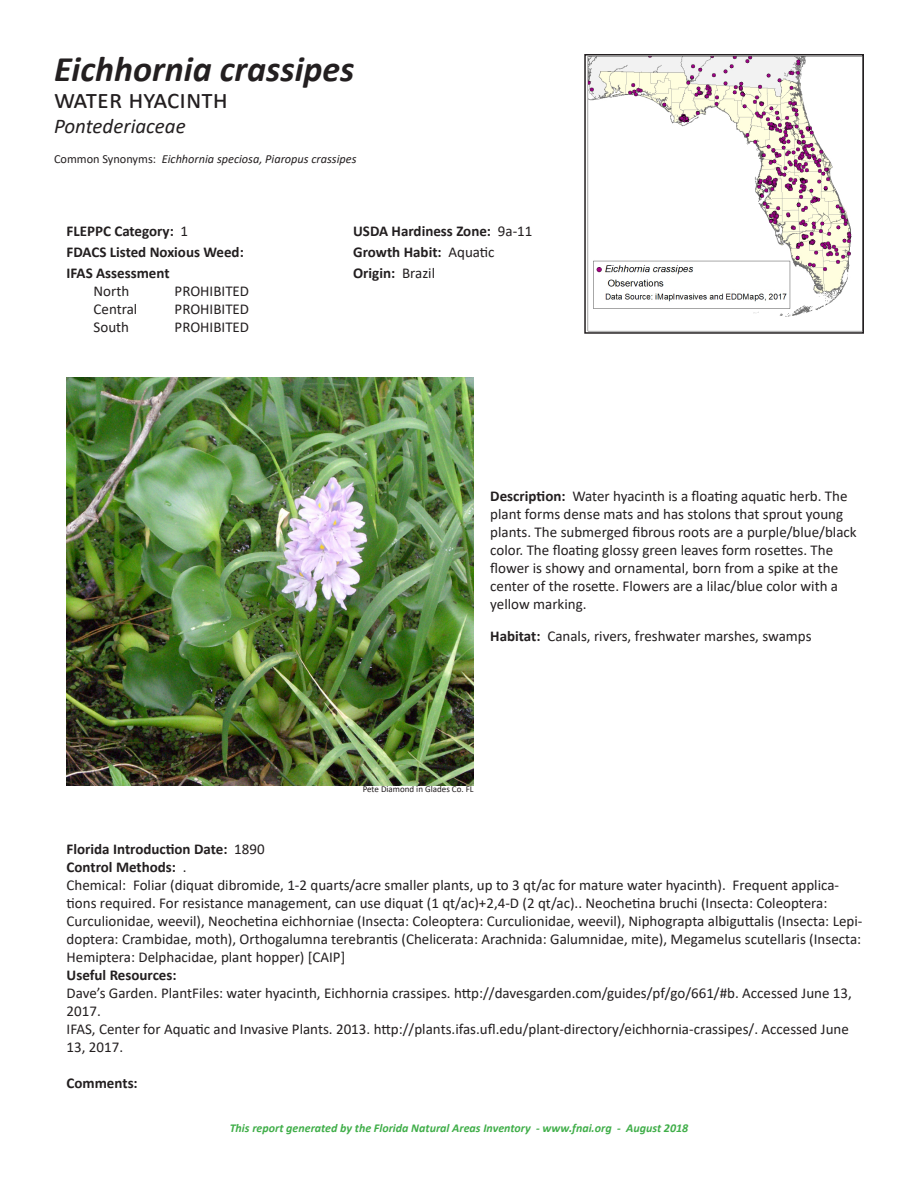
<style>
.page{position:relative;width:918px;height:1188px;background:#fff}
.page>*{position:absolute;margin:0;border:0;box-sizing:border-box;transform-origin:0 0}
.sci_name{font:italic 700 36px "Calibri";color:#231f20}
.sci_name-2{font:27px "Calibri";color:#231f20}
.sci_name-3{font:italic 21px "Calibri";color:#231f20}
.t1{font:15px/18px "Calibri";color:#231f20}
.t2{font:700 15px "Calibri";color:#231f20}
.sci_name-4{font:italic 12.3px "Calibri";color:#231f20}
.t3{font:italic 700 12px "Calibri";color:#40ae49}
.t4{font:9px "Calibri";color:#231f20}
.s1{font-style:normal}
.s2{font-weight:400}
.s3{font-weight:700}
</style>
<div class="page">
<img style="left:587px;top:57px;width:274px;height:274px">
<div style="left:584px;top:54px;width:280px;height:280px;border:2px solid #231f20"></div>
<img style="left:67px;top:378px;width:407px;height:407px">
<p class="sci_name" style="left:54px;top:44px;width:302px">Eichhornia crassipes</p>
<p class="sci_name-2" style="left:54px;top:80px;width:175px">water hyacinth</p>
<p class="sci_name-3" style="left:54px;top:112px;width:133px">Pontederiaceae</p>
<p class="sci_name-4" style="left:54px;top:150px;width:304px"><span class="s1">Common Synonyms:</span> Eichhornia speciosa, Piaropus crassipes</p>
<p class="t2" style="left:67px;top:221px;width:123px">FLEPPC Category: <span class="s2">1</span></p>
<p class="t2" style="left:67px;top:242px;width:179px">FDACS Listed Noxious Weed:</p>
<p class="t2" style="left:67px;top:263px;width:105px">IFAS Assessment</p>
<p class="t1" style="left:94px;top:282px;width:37px">North</p>
<p class="t1" style="left:175px;top:282px;width:76px">PROHIBITED</p>
<p class="t1" style="left:94px;top:300px;width:45px">Central</p>
<p class="t1" style="left:175px;top:300px;width:76px">PROHIBITED</p>
<p class="t1" style="left:94px;top:318px;width:37px">South</p>
<p class="t1" style="left:175px;top:318px;width:76px">PROHIBITED</p>
<p class="t2" style="left:353px;top:221px;width:181px">USDA Hardiness Zone: <span class="s2">9a-11</span></p>
<p class="t2" style="left:353px;top:242px;width:143px">Growth Habit: <span class="s2">Aquatic</span></p>
<p class="t2" style="left:353px;top:263px;width:83px">Origin: <span class="s2">Brazil</span></p>
<p class="t1" style="left:490px;top:487px;width:368px"><span class="s3">Description:</span> Water hyacinth is a floating aquatic herb. The plant forms dense mats and has stolons that sprout young plants. The submerged fibrous roots are a purple/blue/black color. The floating glossy green leaves form rosettes. The flower is showy and ornamental, born from a spike at the center of the rosette. Flowers are a lilac/blue color with a yellow marking.</p>
<p class="t1" style="left:490px;top:626px;width:323px"><span class="s3">Habitat:</span> Canals, rivers, freshwater marshes, swamps</p>
<p class="t4" style="left:363px;top:783px;width:113px">Pete Diamond in Glades Co. FL</p>
<p class="t2" style="left:67px;top:839px;width:200px">Florida Introduction Date: <span class="s2">1890</span></p>
<p class="t2" style="left:67px;top:857px;width:122px">Control Methods: <span class="s2">.</span></p>
<p class="t1" style="left:67px;top:876px;width:797px">Chemical: Foliar (diquat dibromide, 1-2 quarts/acre smaller plants, up to 3 qt/ac for mature water hyacinth). Frequent applica&shy;tions required. For resistance management, can use diquat (1 qt/ac)+2,4-D (2 qt/ac).. Neochetina bruchi (Insecta: Coleoptera:<br>Curculionidae, weevil), Neochetina eichhorniae (Insecta: Coleoptera: Curculionidae, weevil), Niphograpta albiguttalis (Insecta: Lepi&shy;doptera: Crambidae, moth), Orthogalumna terebrantis (Chelicerata: Arachnida: Galumnidae, mite), Megamelus scutellaris (Insecta:<br>Hemiptera: Delphacidae, plant hopper) [CAIP]</p>
<p class="t2" style="left:67px;top:965px;width:112px">Useful Resources:</p>
<p class="t1" style="left:67px;top:984px;width:787px">Dave’s Garden. PlantFiles: water hyacinth, Eichhornia crassipes. http://davesgarden.com/guides/pf/go/661/#b. Accessed June 13,<br>2017.</p>
<p class="t1" style="left:67px;top:1020px;width:784px">IFAS, Center for Aquatic and Invasive Plants. 2013. http://plants.ifas.ufl.edu/plant-directory/eichhornia-crassipes/. Accessed June<br>13, 2017.</p>
<p class="t2" style="left:67px;top:1073px;width:73px">Comments:</p>
<p class="t3" style="left:230px;top:1119px;width:460px">This report generated by the Florida Natural Areas Inventory - www.fnai.org - August 2018</p>
</div>
